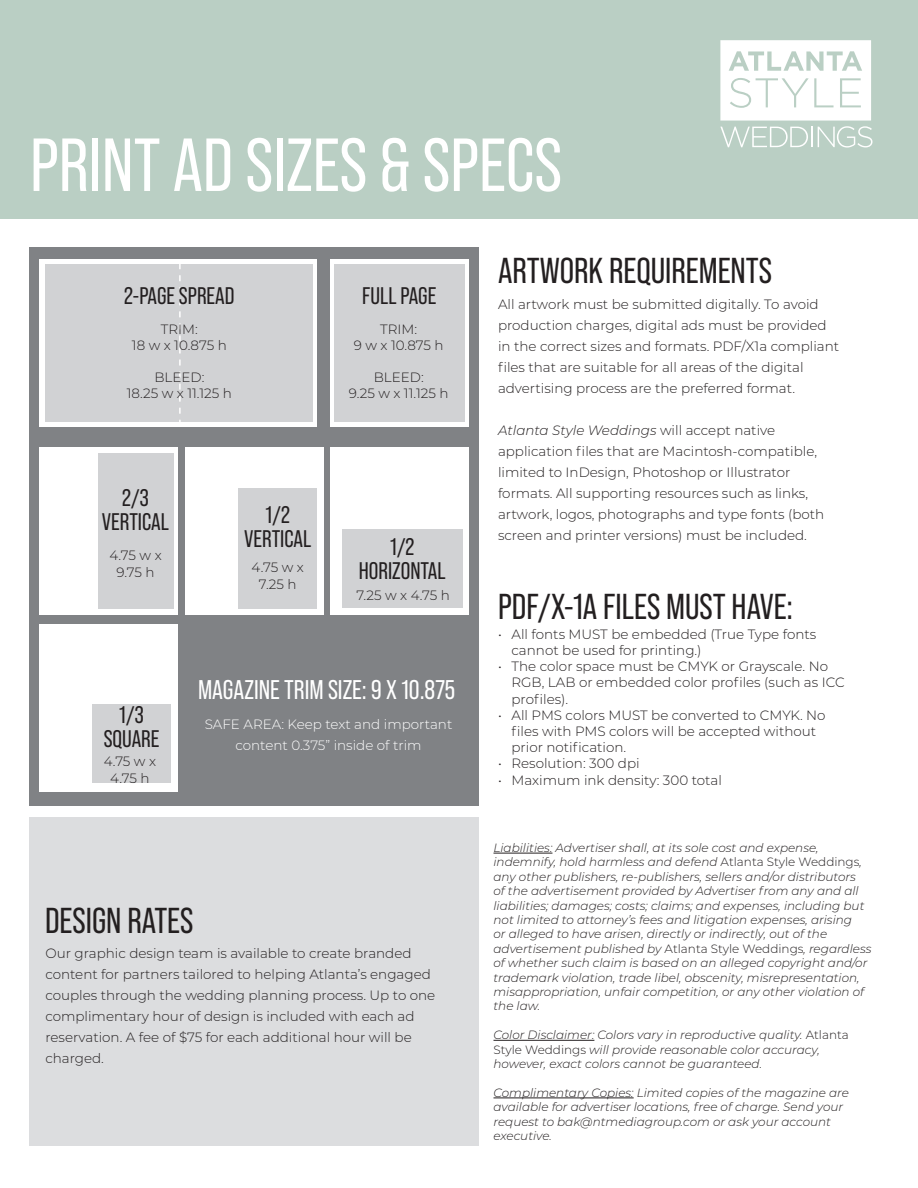
<style>
.page{position:relative;width:918px;height:1188px;background:#fff}
.page>*{position:absolute;margin:0;border:0;box-sizing:border-box;transform-origin:0 0}
.t1{font:75px "Bebas Neue Pro";color:#fff}
.t2{font:36px "Bebas Neue Pro";color:#231f20}
.t3{font:27px "Bebas Neue Pro";color:#fff}
.t4{font:24px/24px "Bebas Neue Pro";color:#231f20;text-align:center}
.t5{font:300 13.5px/21px "Montserrat";color:#231f20;text-align:center}
.t6{font:300 13.5px/21px "Montserrat";color:#fff;text-align:center}
.t7{font:italic 300 12px/14.4px "Montserrat";color:#231f20}
.s1{font-style:italic}
.s2{font-style:normal}
</style>
<div class="page">
<div style="left:29px;top:248px;width:450px;height:558px;background:#808285"></div>
<div style="left:29px;top:818px;width:450px;height:328px;background:#dcdddf"></div>
<div style="left:0;top:0;width:918px;height:218px;background:#bacfc4"></div>
<hr style="left:494px;top:853px;width:58px;height:1px;background:#231f20">
<hr style="left:494px;top:1040px;width:100px;height:1px;background:#231f20">
<hr style="left:494px;top:1098px;width:140px;height:1px;background:#231f20">
<div style="left:39px;top:624px;width:139px;height:168px;background:#fff"></div>
<div style="left:39px;top:447px;width:139px;height:168px;background:#fff"></div>
<div style="left:39px;top:259px;width:139px;height:168px;background:#fff"></div>
<div style="left:185px;top:447px;width:139px;height:168px;background:#fff"></div>
<div style="left:178px;top:259px;width:139px;height:168px;background:#fff"></div>
<div style="left:330px;top:447px;width:139px;height:168px;background:#fff"></div>
<div style="left:330px;top:259px;width:139px;height:168px;background:#fff"></div>
<div style="left:334px;top:265px;width:130px;height:157px;background:#d1d2d4"></div>
<div style="left:45px;top:265px;width:268px;height:157px;background:#d1d2d4"></div>
<div style="left:98px;top:454px;width:75px;height:155px;background:#d1d2d4"></div>
<div style="left:238px;top:489px;width:79px;height:120px;background:#d1d2d4"></div>
<div style="left:343px;top:529px;width:120px;height:79px;background:#d1d2d4"></div>
<div style="left:92px;top:704px;width:79px;height:79px;background:#d1d2d4"></div>
<svg style="left:179px;top:264px;width:2px;height:158px"></svg>
<svg style="left:720px;top:40px;width:153px;height:108px"></svg>
<h1 class="t1" style="left:30px;top:123px;width:534px">PRINT AD SIZES &amp; SPECS</h1>
<h3 class="t4" style="left:124px;top:283px;width:112px">2-PAGE SPREAD</h3>
<h3 class="t4" style="left:362px;top:283px;width:75px">FULL PAGE</h3>
<p class="t5" style="left:132px;top:320px;width:96px;line-height:16.5px">TRIM:<br>18 w x 10.875 h</p>
<p class="t5" style="left:354px;top:320px;width:91px;line-height:16.5px">TRIM:<br>9 w x 10.875 h</p>
<p class="t5" style="left:127px;top:368px;width:106px;line-height:16.5px">BLEED:<br>18.25 w x 11.125 h</p>
<p class="t5" style="left:349px;top:368px;width:101px;line-height:16.5px">BLEED:<br>9.25 w x 11.125 h</p>
<h3 class="t4" style="left:102px;top:486px;width:69px">2/3<br>VERTICAL</h3>
<p class="t5" style="left:109px;top:547px;width:54px;line-height:16.5px">4.75 w x<br>9.75 h</p>
<h3 class="t4" style="left:244px;top:502px;width:69px">1/2<br>VERTICAL</h3>
<p class="t5" style="left:252px;top:559px;width:54px;line-height:16.5px">4.75 w x<br>7.25 h</p>
<h3 class="t4" style="left:359px;top:534px;width:88px">1/2<br>HORIZONTAL</h3>
<p class="t5" style="left:357px;top:584px;width:95px">7.25 w x 4.75 h</p>
<h3 class="t4" style="left:104px;top:702px;width:57px">1/3<br>SQUARE</h3>
<p class="t5" style="left:104px;top:753px;width:54px;line-height:16.5px">4.75 w x<br>4.75 h</p>
<h3 class="t3" style="left:198px;top:674px;width:259px">MAGAZINE TRIM SIZE: 9 X 10.875</h3>
<p class="t6" style="left:205px;top:713px;width:249px">SAFE AREA: Keep text and important content 0.375” inside of trim</p>
<h2 class="t2" style="left:45px;top:901px;width:150px">DESIGN RATES</h2>
<p class="t5" style="left:45px;top:942px;width:392px;text-align:left">Our graphic design team is available to create branded content for partners tailored to helping Atlanta’s engaged couples through the wedding planning process. Up to one complimentary hour of design is included with each ad reservation. A fee of $75 for each additional hour will be charged.</p>
<h2 class="t2" style="left:498px;top:250px;width:276px">ARTWORK REQUIREMENTS</h2>
<p class="t5" style="left:498px;top:293px;width:343px;text-align:left">All artwork must be submitted digitally. To avoid production charges, digital ads must be provided in the correct sizes and formats. PDF/X1a compliant files that are suitable for all areas of the digital advertising process are the preferred format.</p>
<p class="t5" style="left:498px;top:419px;width:328px;text-align:left"><span class="s1">Atlanta Style Weddings</span> will accept native application files that are Macintosh-compatible, limited to InDesign, Photoshop or Illustrator formats. All supporting resources such as links, artwork, logos, photographs and type fonts (both screen and printer versions) must be included.</p>
<h2 class="t2" style="left:498px;top:586px;width:297px">PDF/X-1A FILES MUST HAVE:</h2>
<p class="t5" style="left:512px;top:625px;width:306px;line-height:16.2px;text-align:left;text-indent:-14px">• All fonts MUST be embedded (True Type fonts cannot be used for printing.)</p>
<p class="t5" style="left:512px;top:658px;width:335px;line-height:16.2px;text-align:left;text-indent:-14px">• The color space must be CMYK or Grayscale. No<br>RGB, LAB or embedded color profiles (such as ICC profiles).</p>
<p class="t5" style="left:512px;top:706px;width:316px;line-height:16.2px;text-align:left;text-indent:-14px">• All PMS colors MUST be converted to CMYK. No files with PMS colors will be accepted without prior notification.</p>
<p class="t5" style="left:498px;top:753px;width:143px">• Resolution: 300 dpi</p>
<p class="t5" style="left:498px;top:769px;width:225px">• Maximum ink density: 300 total</p>
<p class="t7" style="left:494px;top:840px;width:380px">Liabilities: Advertiser shall, at its sole cost and expense, indemnify, hold harmless and defend <span class="s2">Atlanta Style Weddings</span>, any other publishers, re-publishers, sellers and/or distributors<br>of the advertisement provided by Advertiser from any and all liabilities; damages; costs; claims; and expenses, including but not limited to attorney’s fees and litigation expenses, arising<br>or alleged to have arisen, directly or indirectly, out of the advertisement published by <span class="s2">Atlanta Style Weddings</span>, regardless of whether such claim is based on an alleged copyright and/or trademark violation, trade libel, obscenity, misrepresentation, misappropriation, unfair competition, or any other violation of the law.</p>
<p class="t7" style="left:494px;top:1027px;width:357px">Color Disclaimer: Colors vary in reproductive quality. <span class="s2">Atlanta<br>Style Weddings</span> will provide reasonable color accuracy, however, exact colors cannot be guaranteed.</p>
<p class="t7" style="left:494px;top:1085px;width:357px">Complimentary Copies: Limited copies of the magazine are available for advertiser locations, free of charge. Send your request to bak@ntmediagroup.com or ask your account executive.</p>
</div>
